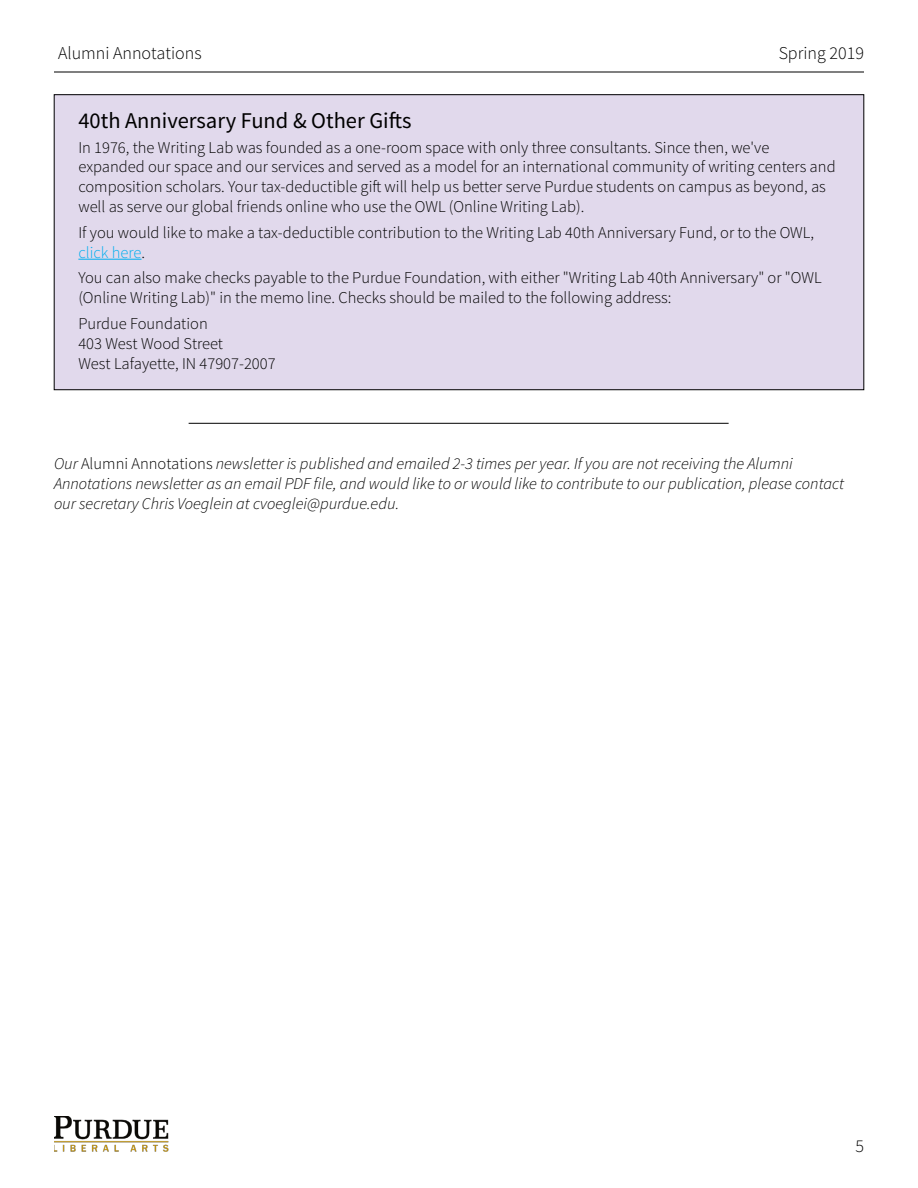
<style>
.page{position:relative;width:918px;height:1188px;background:#fff}
.page>*{position:absolute;margin:0;border:0;box-sizing:border-box;transform-origin:0 0}
.t1{font:22.5px "Source Sans Pro";color:#000}
.t2{font:300 18px "Source Sans Pro";color:#000}
.t3{font:300 16.5px/19.8px "Source Sans Pro";color:#000}
.t4{font:italic 300 16.5px/19.8px "Source Sans Pro";color:#000}
.s1{color:#00aeef}
.s2{font-style:normal}
</style>
<div class="page">
<hr style="left:54px;top:72px;width:810px;height:1px;background:#000">
<img style="left:54px;top:1116px;width:115px;height:36px">
<div style="left:54px;top:95px;width:810px;height:295px;background:#e1d9ec"></div>
<hr style="left:78px;top:259px;width:64px;height:1px;background:#00aeef">
<hr style="left:189px;top:423px;width:540px;height:1px;background:#000">
<p class="t2" style="left:58px;top:42px;width:145px">Alumni Annotations</p>
<p class="t2" style="left:779px;top:42px;width:87px">Spring 2019</p>
<h1 class="t1" style="left:78px;top:107px;width:335px">40th Anniversary Fund &amp; Other Gifts</h1>
<p class="t3" style="left:78px;top:137px;width:759px">In 1976, the Writing Lab was founded as a one-room space with only three consultants. Since then, we've expanded our space and our services and served as a model for an international community of writing centers and composition scholars. Your tax-deductible gift will help us better serve Purdue students on campus as beyond, as well as serve our global friends online who use the OWL (Online Writing Lab).</p>
<p class="t3" style="left:78px;top:222px;width:737px">If you would like to make a tax-deductible contribution to the Writing Lab 40th Anniversary Fund, or to the OWL, <span class="s1">click here</span>.</p>
<p class="t3" style="left:78px;top:268px;width:745px">You can also make checks payable to the Purdue Foundation, with either "Writing Lab 40th Anniversary" or "OWL (Online Writing Lab)" in the memo line. Checks should be mailed to the following address:</p>
<p class="t3" style="left:78px;top:314px;width:199px">Purdue Foundation<br>403 West Wood Street<br>West Lafayette, IN 47907-2007</p>
<p class="t4" style="left:54px;top:454px;width:792px">Our <span class="s2">Alumni Annotations</span> newsletter is published and emailed 2-3 times per year. If you are not receiving the Alumni<br>Annotations newsletter as an email PDF file, and would like to or would like to contribute to our publication, please contact our secretary Chris Voeglein at cvoeglei@purdue.edu.</p>
<p class="t2" style="left:855px;top:1135px;width:10px">5</p>
</div>
